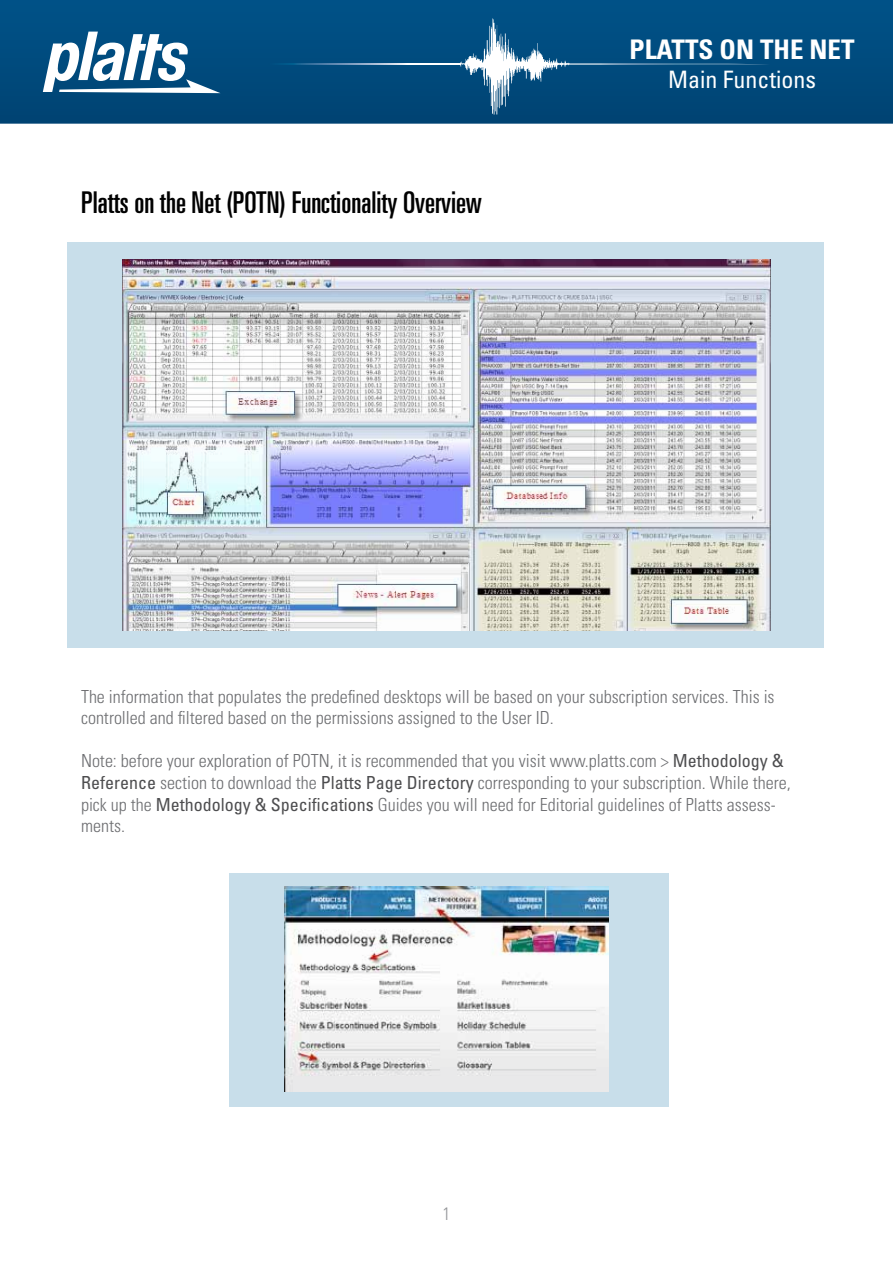
<style>
.page{position:relative;width:893px;height:1263px;background:#fff}
.page>*{position:absolute;margin:0;border:0;box-sizing:border-box;transform-origin:0 0}
.t1{font:ultra-condensed 30px "Univers";color:#000}
.t2{font:700 condensed 27px "Univers";color:#fff}
.t3{font:condensed 24px "Univers";color:#fff}
.t4{font:300 condensed 18px/21.6px "Univers";color:#6d6e71}
.t5{font:300 condensed 18px "Univers";color:#939598}
.s1{font-weight:400;color:#4d4d4f}
</style>
<div class="page">
<svg style="left:0;top:0;width:893px;height:124px;background:#014b7e"></svg>
<img style="left:570px;top:64px;width:200px;height:1px">
<img style="left:268px;top:64px;width:176px;height:1px">
<svg style="left:444px;top:18px;width:126px;height:97px;background:#2f6b94"></svg>
<svg style="left:43px;top:32px;width:178px;height:61px"></svg>
<div style="left:230px;top:873px;width:439px;height:234px;background:#c8deea"></div>
<div style="left:68px;top:243px;width:756px;height:405px;background:#c8deea"></div>
<img style="left:122px;top:260px;width:648px;height:370px">
<img style="left:285px;top:886px;width:324px;height:206px">
<h1 class="t1" style="left:81px;top:185px;width:402px">Platts on the Net (POTN) Functionality Overview</h1>
<h2 class="t2" style="left:630px;top:33px;width:226px">PLATTS ON THE NET</h2>
<h3 class="t3" style="left:668px;top:64px;width:149px">Main Functions</h3>
<p class="t4" style="left:81px;top:685px;width:695px">The information that populates the predefined desktops will be based on your subscription services. This is controlled and filtered based on the permissions assigned to the User ID.</p>
<p class="t4" style="left:81px;top:750px;width:711px">Note: before your exploration of POTN, it is recommended that you visit www.platts.com &gt; <span class="s1">Methodology &amp; Reference</span> section to download the <span class="s1">Platts Page Directory</span> corresponding to your subscription. While there, pick up the <span class="s1">Methodology &amp; Specifications</span> Guides you will need for Editorial guidelines of Platts assess&shy;ments.</p>
<p class="t5" style="left:442px;top:1203px;width:9px">1</p>
</div>
